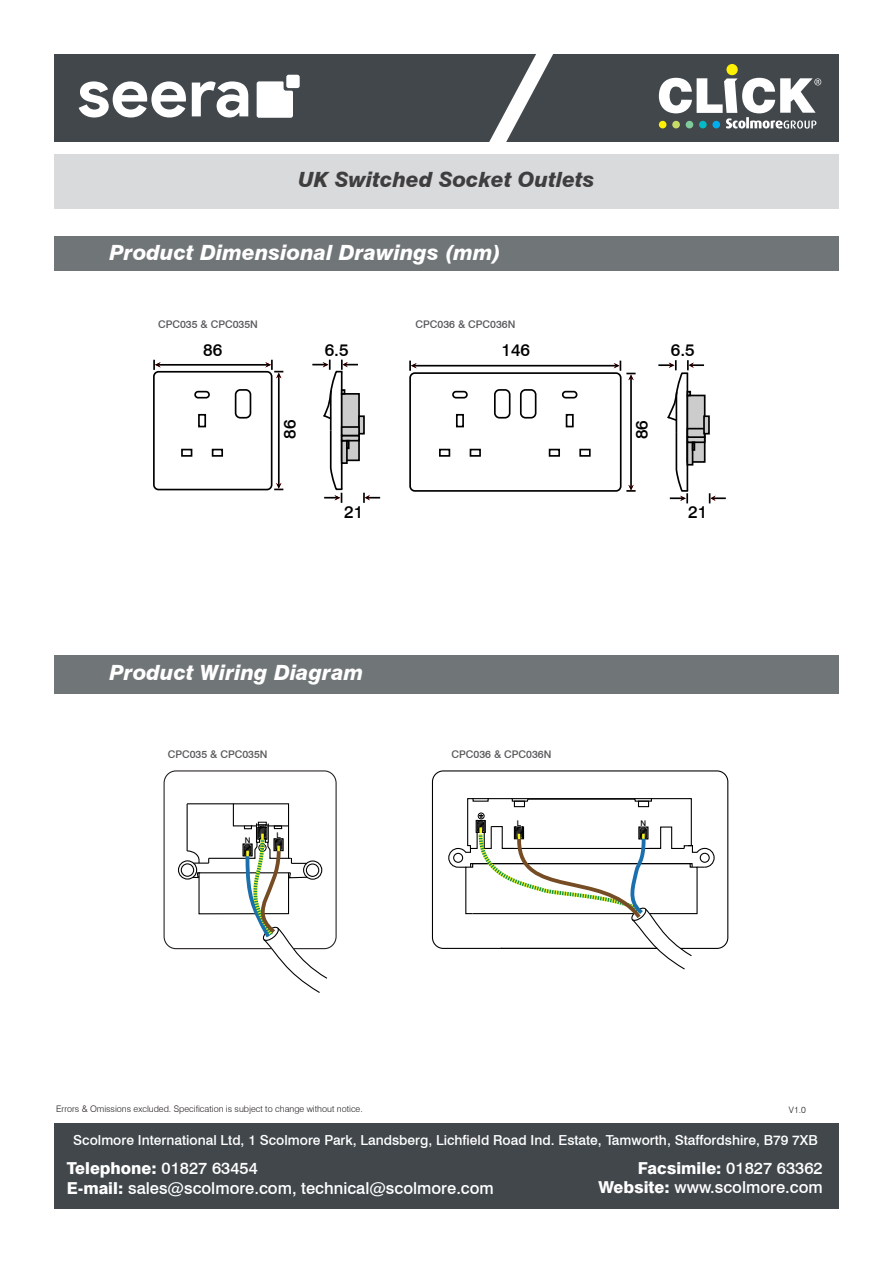
<style>
.page{position:relative;width:893px;height:1263px;background:#fff}
.page>*{position:absolute;margin:0;border:0;box-sizing:border-box;transform-origin:0 0}
.Page_3_Header_Text{font:italic 800 21px "Swiss 721 BT";color:#fff}
.t1{font:italic 800 21px "Swiss 721 BT";color:#3e3e3f}
.t2{font:500 17.1px "Swiss 721 BT";color:#000}
.t3{font:500 16.5px/19.8px "Swiss 721 BT";color:#fff}
.t4{font:500 13.8px "Swiss 721 BT";color:#fff}
.Page_3_-_Product_Cod{font:500 10.5px "Swiss 721 BT";color:#57585a}
.t5{font:300 9px "Swiss 721 BT";color:#231f20}
.t6{font:500 7.8px "Swiss 721 BT";color:#000}
.s1{font-style:normal}
.s2{font-weight:800}
</style>
<div class="page">
<div style="left:54px;top:154px;width:785px;height:54px;background:#d9dadb"></div>
<div style="left:54px;top:1123px;width:785px;height:86px;background:#41474b"></div>
<div style="left:54px;top:54px;width:785px;height:87px;background:#41474b"></div>
<svg style="left:475px;top:54px;width:94px;height:88px"></svg>
<div style="left:726px;top:64px;width:12px;height:11px;background:#fff101;border-radius:50%"></div>
<svg style="left:659px;top:78px;width:162px;height:51px"></svg>
<svg style="left:257px;top:81px;width:36px;height:37px"></svg>
<div style="left:286px;top:75px;width:14px;height:13px;background:#fff;border-radius:2px"></div>
<svg style="left:79px;top:81px;width:107px;height:37px"></svg>
<svg style="left:192px;top:81px;width:56px;height:36px"></svg>
<div style="left:54px;top:236px;width:785px;height:34px;background:#707578"></div>
<div style="left:54px;top:655px;width:785px;height:38px;background:#707578"></div>
<div style="left:432px;top:770px;width:296px;height:179px;background:#fff;border:1px solid #000;border-radius:11px"></div>
<div style="left:164px;top:770px;width:173px;height:179px;border:1px solid #231f20;border-radius:12px"></div>
<div style="left:181px;top:863px;width:13px;height:14px;border:1px solid #000;border-radius:50%"></div>
<div style="left:178px;top:860px;width:19px;height:19px;border:1px solid #000;border-radius:50%"></div>
<svg style="left:186px;top:803px;width:142px;height:190px"></svg>
<svg style="left:448px;top:798px;width:267px;height:172px"></svg>
<hr style="left:512px;top:798px;width:139px;height:1px;background:#000">
<div style="left:153px;top:371px;width:119px;height:119px;border:2px solid #000;border-radius:5px"></div>
<div style="left:235px;top:389px;width:16px;height:30px;border:2px solid #000;border-radius:5px"></div>
<div style="left:194px;top:391px;width:16px;height:7px;border:2px solid #000;border-radius:3px"></div>
<hr style="left:158px;top:364px;width:111px;height:2px;background:#000">
<hr style="left:278px;top:376px;width:2px;height:110px;background:#000">
<svg style="left:153px;top:360px;width:8px;height:10px"></svg>
<svg style="left:265px;top:360px;width:18px;height:18px"></svg>
<svg style="left:274px;top:483px;width:9px;height:7px"></svg>
<svg style="left:312px;top:360px;width:68px;height:143px"></svg>
<hr style="left:414px;top:365px;width:204px;height:1px;background:#000">
<hr style="left:630px;top:377px;width:2px;height:111px;background:#000">
<svg style="left:409px;top:361px;width:8px;height:10px"></svg>
<svg style="left:614px;top:361px;width:22px;height:19px"></svg>
<svg style="left:626px;top:485px;width:10px;height:7px"></svg>
<svg style="left:658px;top:360px;width:68px;height:143px"></svg>
<div style="left:409px;top:372px;width:213px;height:120px;border:2px solid #000;border-radius:5px"></div>
<div style="left:494px;top:389px;width:16px;height:30px;border:2px solid #000;border-radius:5px"></div>
<div style="left:520px;top:389px;width:16px;height:30px;border:2px solid #000;border-radius:5px"></div>
<div style="left:198px;top:414px;width:8px;height:13px;border:2px solid #000"></div>
<div style="left:181px;top:449px;width:11px;height:8px;border:2px solid #000"></div>
<div style="left:212px;top:449px;width:11px;height:8px;border:2px solid #000"></div>
<div style="left:452px;top:391px;width:16px;height:7px;border:2px solid #000;border-radius:3px"></div>
<div style="left:456px;top:414px;width:8px;height:13px;border:2px solid #000"></div>
<div style="left:439px;top:449px;width:11px;height:8px;border:2px solid #000"></div>
<div style="left:470px;top:449px;width:11px;height:8px;border:2px solid #000"></div>
<div style="left:562px;top:391px;width:15px;height:7px;border:2px solid #000;border-radius:3px"></div>
<div style="left:566px;top:414px;width:8px;height:13px;border:2px solid #000"></div>
<div style="left:549px;top:449px;width:11px;height:8px;border:2px solid #000"></div>
<div style="left:579px;top:449px;width:12px;height:8px;border:2px solid #000"></div>
<div style="left:704px;top:416px;width:5px;height:18px;background:#ccc"></div>
<div style="left:703px;top:415px;width:7px;height:19px;border:2px solid #000"></div>
<p class="t1" style="left:298px;top:167px;width:298px">UK Switched Socket Outlets</p>
<p class="Page_3_Header_Text" style="left:109px;top:240px;width:393px">Product Dimensional Drawings (mm)</p>
<p class="Page_3_Header_Text" style="left:107px;top:249px;width:387px"><span class="s1">Inceptor Max -</span> Electrical Parameters</p>
<p class="Page_3_-_Product_Cod" style="left:158px;top:317px;width:101px">CPC035 &amp; CPC035N</p>
<p class="Page_3_-_Product_Cod" style="left:416px;top:317px;width:101px">CPC036 &amp; CPC036N</p>
<p class="t2" style="left:203px;top:340px;width:21px">86</p>
<p class="t2" style="left:325px;top:340px;width:25px">6.5</p>
<p class="t2" style="left:501px;top:340px;width:30px">146</p>
<p class="t2" style="left:671px;top:340px;width:25px">6.5</p>
<p class="t2" style="left:279px;top:439px;width:21px;rotate:-90deg">86</p>
<p class="t2" style="left:631px;top:439px;width:21px;rotate:-90deg">86</p>
<p class="t2" style="left:344px;top:502px;width:21px">21</p>
<p class="t2" style="left:688px;top:502px;width:21px">21</p>
<p class="Page_3_Header_Text" style="left:109px;top:660px;width:256px">Product Wiring Diagram</p>
<p class="Page_3_-_Product_Cod" style="left:168px;top:747px;width:101px">CPC035 &amp; CPC035N</p>
<p class="Page_3_-_Product_Cod" style="left:451px;top:747px;width:101px">CPC036 &amp; CPC036N</p>
<p class="t6" style="left:245px;top:835px;width:7px">N</p>
<p class="t6" style="left:276px;top:830px;width:6px">L</p>
<p class="t6" style="left:517px;top:818px;width:6px">L</p>
<p class="t6" style="left:641px;top:818px;width:7px">N</p>
<p class="t5" style="left:56px;top:1103px;width:308px">Errors &amp; Omissions excluded. Specification is subject to change without notice.</p>
<p class="t5" style="left:789px;top:1104px;width:19px">V1.0</p>
<p class="t4" style="left:73px;top:1132px;width:746px">Scolmore International Ltd, 1 Scolmore Park, Landsberg, Lichfield Road Ind. Estate, Tamworth, Staffordshire, B79 7XB</p>
<p class="t3" style="left:67px;top:1158px;width:428px"><span class="s2">Telephone:</span> 01827 63454<br><span class="s2">E-mail:</span> sales@scolmore.com, technical@scolmore.com</p>
<p class="t3" style="left:598px;top:1158px;width:226px;text-align:right"><span class="s2">Facsimile:</span> 01827 63362<br><span class="s2">Website:</span> www.scolmore.com</p>
</div>
